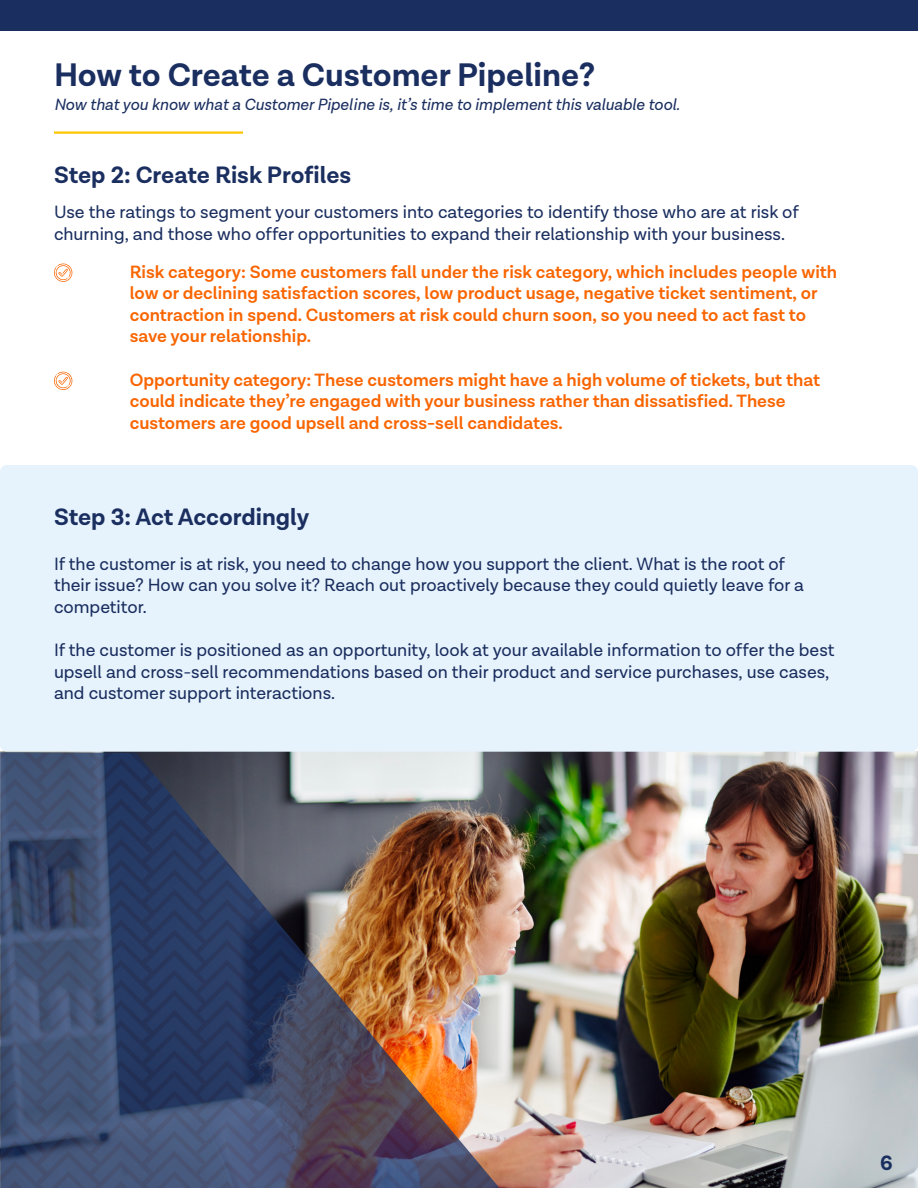
<style>
.page{position:relative;width:918px;height:1188px;background:#fff}
.page>*{position:absolute;margin:0;border:0;box-sizing:border-box;transform-origin:0 0}
.t1{font:700 33px "Lota Grotesque";color:#1a2e5f}
.t2{font:700 24px "Lota Grotesque";color:#1a2e5f}
.t3{font:700 21px "Lota Grotesque";color:#1a2e5f}
.t4{font:18px/21.6px "Lota Grotesque";color:#1a2e5f}
.t5{font:600 18px/21.6px "Lota Grotesque";color:#f96500}
.t6{font:italic 16.5px "Lota Grotesque";color:#1a2e5f}
</style>
<div class="page">
<img style="left:500px;top:752px;width:418px;height:436px">
<img style="left:0;top:752px;width:500px;height:436px">
<div style="left:0;top:465px;width:918px;height:287px;background:#e7f3fc;border-radius:7px"></div>
<div style="left:0;top:0;width:918px;height:30px;background:#1a2e5f"></div>
<hr style="left:54px;top:131px;width:189px;height:3px;background:#ffc500">
<svg style="left:54px;top:263px;width:18px;height:19px"></svg>
<svg style="left:54px;top:371px;width:18px;height:19px"></svg>
<h1 class="t1" style="left:54px;top:56px;width:543px">How to Create a Customer Pipeline?</h1>
<p class="t6" style="left:54px;top:95px;width:627px">Now that you know what a Customer Pipeline is, it’s time to implement this valuable tool.</p>
<h2 class="t2" style="left:54px;top:162px;width:299px">Step 2: Create Risk Profiles</h2>
<p class="t4" style="left:54px;top:202px;width:746px">Use the ratings to segment your customers into categories to identify those who are at risk of churning, and those who offer opportunities to expand their relationship with your business.</p>
<p class="t5" style="left:130px;top:261px;width:709px">Risk category: Some customers fall under the risk category, which includes people with low or declining satisfaction scores, low product usage, negative ticket sentiment, or contraction in spend. Customers at risk could churn soon, so you need to act fast to save your relationship.</p>
<p class="t5" style="left:130px;top:369px;width:692px">Opportunity category: These customers might have a high volume of tickets, but that could indicate they’re engaged with your business rather than dissatisfied. These customers are good upsell and cross-sell candidates.</p>
<h2 class="t2" style="left:54px;top:503px;width:257px">Step 3: Act Accordingly</h2>
<p class="t4" style="left:54px;top:553px;width:752px">If the customer is at risk, you need to change how you support the client. What is the root of their issue? How can you solve it? Reach out proactively because they could quietly leave for a competitor.</p>
<p class="t4" style="left:54px;top:640px;width:782px">If the customer is positioned as an opportunity, look at your available information to offer the best upsell and cross-sell recommendations based on their product and service purchases, use cases, and customer support interactions.</p>
<p class="t3" style="left:880px;top:1151px;width:14px">6</p>
</div>
